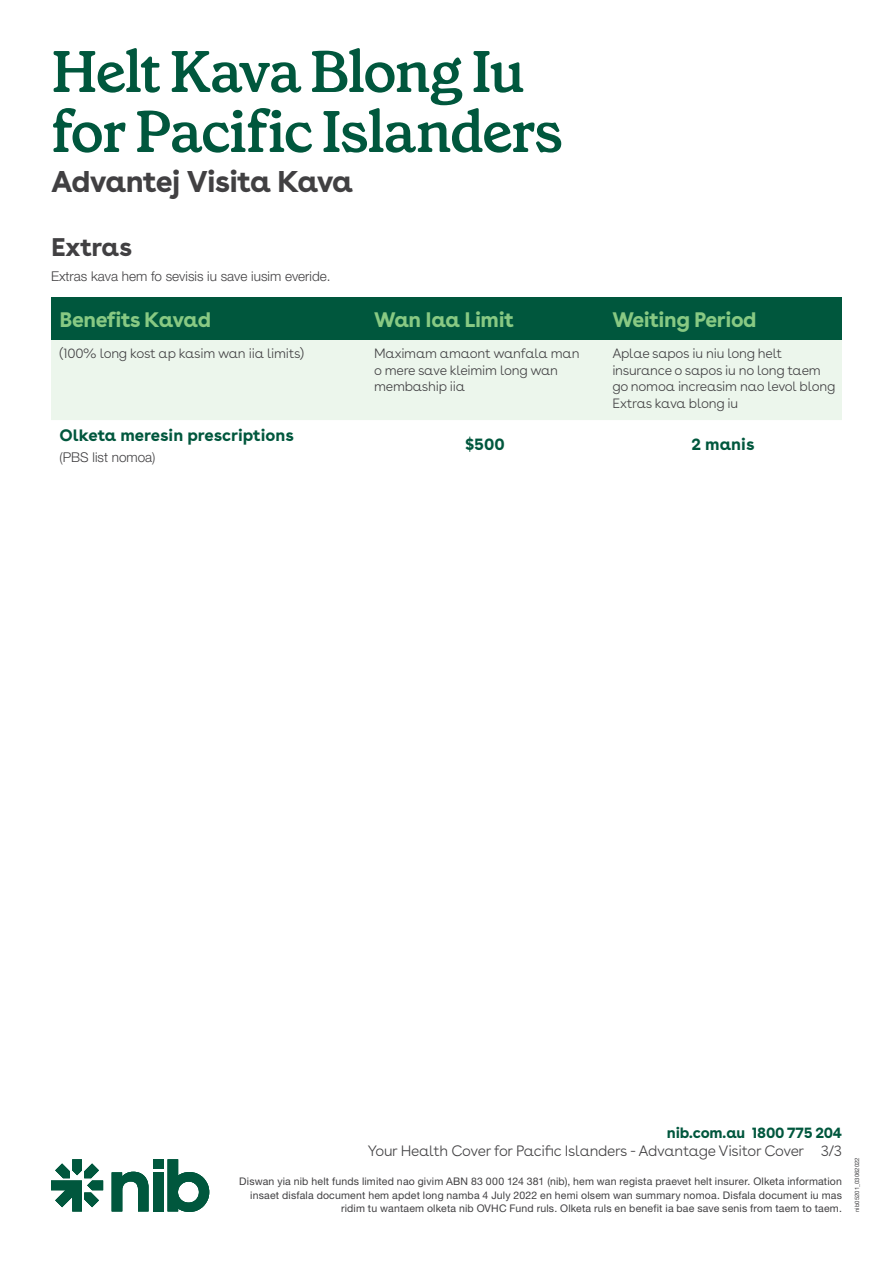
<style>
.page{position:relative;width:893px;height:1263px;background:#fff}
.page>*{position:absolute;margin:0;border:0;box-sizing:border-box;transform-origin:0 0}
.t1{font:600 58.5px/60px "Grenette Pro";letter-spacing:-.035em;color:#00573d}
.t2{font:700 30px "Buenos Aires";letter-spacing:-.03em;color:#414042}
.H2_Grey_SPAN_3{font:700 25.5px "Buenos Aires";letter-spacing:-.015em;color:#414042}
.Table_Head{font:700 21px "Buenos Aires";letter-spacing:-.02em;color:#88c983}
.Cell_Left{font:700 16.5px "Buenos Aires";color:#00573d}
.Cell_Centred{font:700 16.5px "Buenos Aires";color:#00573d}
.t3{font:300 15px "Buenos Aires";letter-spacing:-.02em;color:#414042}
.t4{font:700 15px "Buenos Aires";letter-spacing:-.02em;color:#00573d}
.Table_Head_Explain{font:300 13.5px/16.5px "Buenos Aires";letter-spacing:-.02em;color:#414042}
.Body_SPAN_3{font:300 13.5px "Helvetica Neue LT Std";color:#414042}
.Cell_Left-2{font:300 13.5px "Helvetica Neue LT Std";color:#414042}
.t5{font:10.5px/13.5px "Helvetica Neue LT Std";letter-spacing:.015em;color:#414042;text-align:right}
.t6{font:6px "Helvetica Neue LT Std";color:#414042}
</style>
<div class="page">
<svg style="left:112px;top:1172px;width:36px;height:39px"></svg>
<div style="left:153px;top:1172px;width:10px;height:39px;background:#00573d"></div>
<div style="left:153px;top:1159px;width:10px;height:10px;background:#00573d"></div>
<svg style="left:168px;top:1159px;width:41px;height:53px"></svg>
<svg style="left:51px;top:1159px;width:52px;height:52px"></svg>
<div style="left:51px;top:340px;width:791px;height:80px;background:#ecf6ec"></div>
<div style="left:51px;top:298px;width:315px;height:42px;background:#00573d"></div>
<div style="left:366px;top:298px;width:238px;height:42px;background:#00573d"></div>
<div style="left:604px;top:298px;width:238px;height:42px;background:#00573d"></div>
<h1 class="t1" style="left:51px;top:41px;width:514px">Helt Kava Blong Iu for Pacific Islanders</h1>
<h2 class="t2" style="left:51px;top:156px;width:304px">Advantej Visita Kava</h2>
<h2 class="H2_Grey_SPAN_3" style="left:51px;top:225px;width:83px">Extras</h2>
<p class="Body_SPAN_3" style="left:51px;top:268px;width:281px">Extras kava hem fo sevisis iu save iusim everide.</p>
<p class="Table_Head" style="left:60px;top:301px;width:153px">Benefits Kavad</p>
<p class="Table_Head_Explain" style="left:60px;top:344px;width:246px">(100% long kost ap kasim wan iia limits)</p>
<p class="Table_Head" style="left:374px;top:301px;width:141px">Wan Iaa Limit</p>
<p class="Table_Head_Explain" style="left:374px;top:344px;width:207px">Maximam amaont wanfala man o mere save kleimim long wan membaship iia</p>
<p class="Table_Head" style="left:612px;top:301px;width:146px">Weiting Period</p>
<p class="Table_Head_Explain" style="left:612px;top:344px;width:224px">Aplae sapos iu niu long helt insurance o sapos iu no long taem go nomoa increasim nao levol blong<br>Extras kava blong iu</p>
<p class="Cell_Left" style="left:60px;top:421px;width:236px">Olketa meresin prescriptions</p>
<p class="Cell_Left-2" style="left:60px;top:449px;width:98px">(PBS list nomoa)</p>
<p class="Cell_Centred" style="left:465px;top:430px;width:41px">$500</p>
<p class="Cell_Centred" style="left:692px;top:430px;width:64px">2 manis</p>
<h3 class="t4" style="left:667px;top:1120px;width:177px">nib .com .au 1800 775 204</h3>
<h3 class="t3" style="left:821px;top:1139px;width:23px">3/3</h3>
<h3 class="t3" style="left:368px;top:1139px;width:438px">Your Health Cover for Pacific Islanders - Advantage Visitor Cover</h3>
<p class="t5" style="left:239px;top:1175px;width:604px">Diswan yia nib helt funds limited nao givim ABN 83 000 124 381 (nib), hem wan regista praevet helt insurer. Olketa information insaet disfala document hem apdet long namba 4 July 2022 en hemi olsem wan summary nomoa. Disfala document iu mas ridim tu wantaem olketa nib OVHC Fund ruls. Olketa ruls en benefit ia bae save senis from taem to taem.</p>
<p class="t6" style="left:853px;top:1212px;width:56px;rotate:-90deg">nib05201_03062022</p>
</div>
